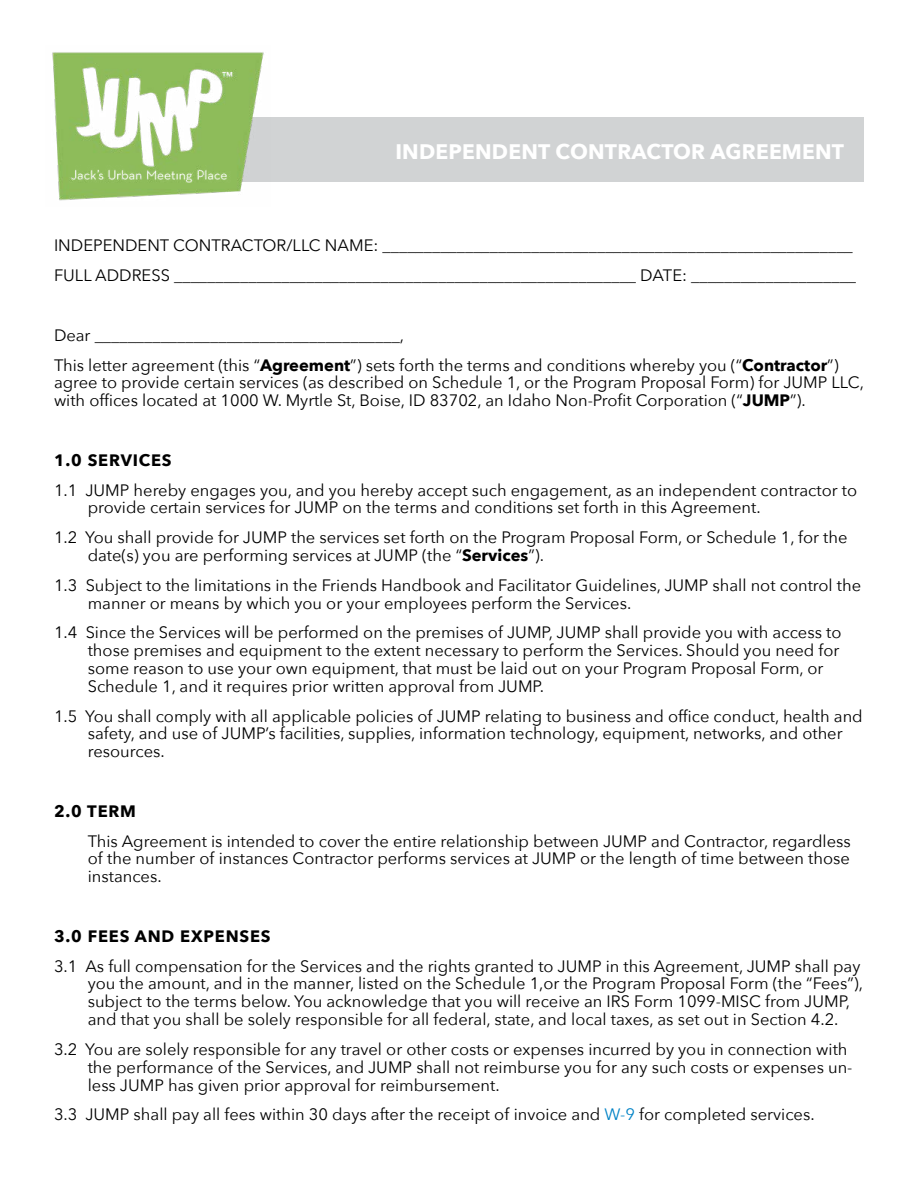
<style>
.page{position:relative;width:918px;height:1188px;background:#fff}
.page>*{position:absolute;margin:0;border:0;box-sizing:border-box;transform-origin:0 0}
.t1{font:700 21px "Avenir Next";letter-spacing:.01em;color:#fff}
.t2{font:16.5px/17.9px "Avenir Next";color:#000}
.t3{font:700 16.5px "Avenir Next";letter-spacing:.05em;color:#000}
.s1{font-weight:700}
.s2{color:#0283c6}
</style>
<div class="page">
<div style="left:231px;top:117px;width:633px;height:64px;background:#d1d3d4"></div>
<img style="left:52px;top:52px;width:218px;height:149px">
<p class="t1" style="left:395px;top:134px;width:450px">INDEPENDENT CONTRACTOR AGREEMENT</p>
<p class="t2" style="left:54px;top:230px;width:804px;line-height:29.8px">INDEPENDENT CONTRACTOR/LLC NAME: _________________________________________________________<br>FULL ADDRESS ________________________________________________________ DATE: ____________________</p>
<p class="t2" style="left:54px;top:319px;width:786px;line-height:29.8px">Dear _____________________________________,<br>This letter agreement (this “<span class="s1">Agreement</span>”) sets forth the terms and conditions whereby you (“<span class="s1">Contractor</span>”)</p>
<p class="t2" style="left:54px;top:373px;width:812px">agree to provide certain services (as described on Schedule 1, or the Program Proposal Form) for JUMP LLC, with offices located at 1000 W. Myrtle St, Boise, ID 83702, an Idaho Non-Profit Corporation (“<span class="s1">JUMP</span>”).</p>
<p class="t3" style="left:54px;top:446px;width:119px">1.0 SERVICES</p>
<p class="t2" style="left:88px;top:480px;width:771px;text-indent:-34px">1.1 JUMP hereby engages you, and you hereby accept such engagement, as an independent contractor to provide certain services for JUMP on the terms and conditions set forth in this Agreement.</p>
<p class="t2" style="left:88px;top:528px;width:761px;text-indent:-34px">1.2 You shall provide for JUMP the services set forth on the Program Proposal Form, or Schedule 1, for the date(s) you are performing services at JUMP (the “<span class="s1">Services</span>”).</p>
<p class="t2" style="left:88px;top:575px;width:775px;text-indent:-34px">1.3 Subject to the limitations in the Friends Handbook and Facilitator Guidelines, JUMP shall not control the manner or means by which you or your employees perform the Services.</p>
<p class="t2" style="left:88px;top:623px;width:755px;text-indent:-34px">1.4 Since the Services will be performed on the premises of JUMP, JUMP shall provide you with access to those premises and equipment to the extent necessary to perform the Services. Should you need for some reason to use your own equipment, that must be laid out on your Program Proposal Form, or Schedule 1, and it requires prior written approval from JUMP.</p>
<p class="t2" style="left:88px;top:706px;width:777px;text-indent:-34px">1.5 You shall comply with all applicable policies of JUMP relating to business and office conduct, health and safety, and use of JUMP’s facilities, supplies, information technology, equipment, networks, and other resources.</p>
<p class="t3" style="left:54px;top:797px;width:84px">2.0 TERM</p>
<p class="t2" style="left:88px;top:831px;width:765px;text-align:justify">This Agreement is intended to cover the entire relationship between JUMP and Contractor, regardless of the number of instances Contractor performs services at JUMP or the length of time between those instances.</p>
<p class="t3" style="left:54px;top:922px;width:218px">3.0 FEES AND EXPENSES</p>
<p class="t2" style="left:88px;top:956px;width:777px;text-indent:-34px">3.1 As full compensation for the Services and the rights granted to JUMP in this Agreement, JUMP shall pay you the amount, and in the manner, listed on the Schedule 1,or the Program Proposal Form (the “Fees”), subject to the terms below. You acknowledge that you will receive an IRS Form 1099-MISC from JUMP, and that you shall be solely responsible for all federal, state, and local taxes, as set out in Section 4.2.</p>
<p class="t2" style="left:88px;top:1040px;width:766px;text-indent:-34px">3.2 You are solely responsible for any travel or other costs or expenses incurred by you in connection with the performance of the Services, and JUMP shall not reimburse you for any such costs or expenses un&shy;less JUMP has given prior approval for reimbursement.</p>
<p class="t2" style="left:54px;top:1105px;width:762px">3.3 JUMP shall pay all fees within 30 days after the receipt of invoice and <span class="s2">W-9</span> for completed services.</p>
</div>
